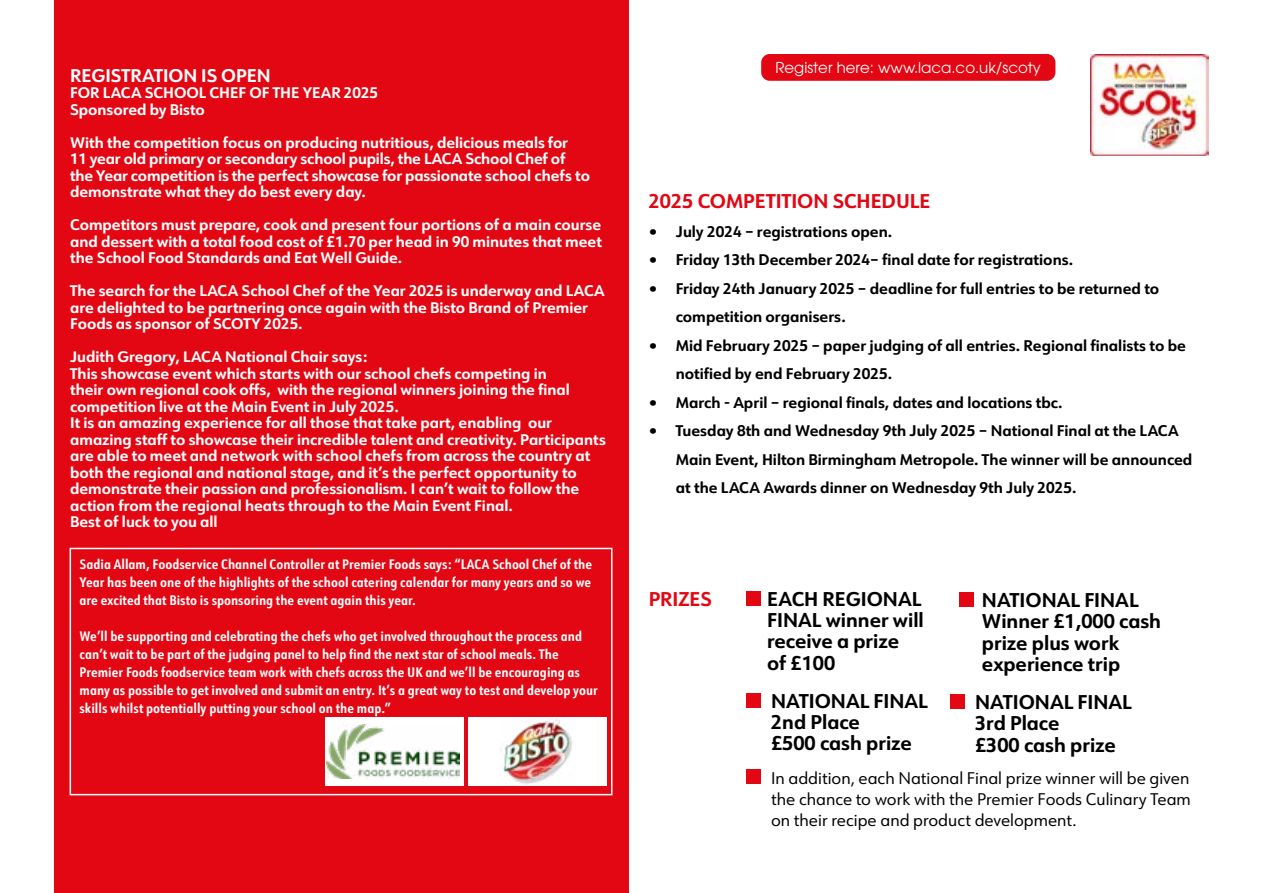
<style>
.page{position:relative;width:1263px;height:893px;background:#fff}
.page>*{position:absolute;margin:0;border:0;box-sizing:border-box;transform-origin:0 0}
.t1{font:700 19.5px/21.1px "URW Form";color:#000}
.t2{font:700 19.5px "URW Form";color:#e30613}
.t3{font:700 18px "URW Form";color:#fff}
.t4{font:16.5px/21.1px "URW Form";color:#000;text-align:justify}
.t5{font:700 15.15px/28.5px "URW Form";color:#000}
.t6{font:700 15px/16.5px "URW Form";color:#fff}
.t7{font:15px "ITC Avant Garde Pro";color:#fff}
.t8{font:700 13.5px/18px "URW Form Cond";color:#fff;text-align:justify}
</style>
<div class="page">
<div style="left:54px;top:0;width:574px;height:893px;background:#e30613"></div>
<div style="left:70px;top:548px;width:542px;height:247px;border:2px solid #fff"></div>
<div style="left:761px;top:54px;width:294px;height:27px;background:#e30613;border-radius:9px"></div>
<div style="left:746px;top:591px;width:15px;height:15px;background:#e30613"></div>
<div style="left:959px;top:592px;width:15px;height:15px;background:#e30613"></div>
<div style="left:746px;top:693px;width:15px;height:15px;background:#e30613"></div>
<div style="left:950px;top:694px;width:15px;height:15px;background:#e30613"></div>
<div style="left:325px;top:717px;width:138px;height:68px;background:#fff"></div>
<img style="left:327px;top:724px;width:133px;height:54px">
<div style="left:469px;top:717px;width:138px;height:68px;background:#fff"></div>
<img style="left:500px;top:719px;width:72px;height:65px">
<div style="left:746px;top:769px;width:15px;height:15px;background:#e30613"></div>
<img style="left:1091px;top:54px;width:118px;height:102px">
<p class="t3" style="left:70px;top:63px;width:202px">REGISTRATION IS OPEN</p>
<p class="t6" style="left:70px;top:84px;width:310px">FOR LACA SCHOOL CHEF OF THE YEAR 2025<br>Sponsored by Bisto</p>
<p class="t6" style="left:70px;top:134px;width:521px">With the competition focus on producing nutritious, delicious meals for<br>11 year old primary or secondary school pupils, the LACA School Chef of the Year competition is the perfect showcase for passionate school chefs to demonstrate what they do best every day.</p>
<p class="t6" style="left:70px;top:216px;width:533px;text-align:justify">Competitors must prepare, cook and present four portions of a main course and dessert with a total food cost of £1.70 per head in 90 minutes that meet the School Food Standards and Eat Well Guide.</p>
<p class="t6" style="left:70px;top:282px;width:536px">The search for the LACA School Chef of the Year 2025 is underway and LACA are delighted to be partnering once again with the Bisto Brand of Premier<br>Foods as sponsor of SCOTY 2025.</p>
<p class="t6" style="left:70px;top:348px;width:537px">Judith Gregory, LACA National Chair says:<br>This showcase event which starts with our school chefs competing in<br>their own regional cook offs, with the regional winners joining the final competition live at the Main Event in July 2025.<br>It is an amazing experience for all those that take part, enabling our amazing staff to showcase their incredible talent and creativity. Participants are able to meet and network with school chefs from across the country at both the regional and national stage, and it’s the perfect opportunity to demonstrate their passion and professionalism. I can’t wait to follow the action from the regional heats through to the Main Event Final.<br>Best of luck to you all</p>
<p class="t8" style="left:80px;top:554px;width:514px">Sadia Allam, Foodservice Channel Controller at Premier Foods says: “LACA School Chef of the Year has been one of the highlights of the school catering calendar for many years and so we are excited that Bisto is sponsoring the event again this year.</p>
<p class="t8" style="left:80px;top:626px;width:520px;text-align:left">We’ll be supporting and celebrating the chefs who get involved throughout the process and can’t wait to be part of the judging panel to help find the next star of school meals. The Premier Foods foodservice team work with chefs across the UK and we’ll be encouraging as many as possible to get involved and submit an entry. It’s a great way to test and develop your skills whilst potentially putting your school on the map.”</p>
<p class="t7" style="left:775px;top:58px;width:267px">Register here: www.laca.co.uk/scoty</p>
<h1 class="t2" style="left:649px;top:188px;width:283px">2025 COMPETITION SCHEDULE</h1>
<p class="t5" style="left:649px;top:217px;width:245px">• July 2024 – registrations open.</p>
<p class="t5" style="left:649px;top:245px;width:426px">• Friday 13th December 2024– final date for registrations.</p>
<p class="t5" style="left:676px;top:274px;width:485px;text-indent:-27px">• Friday 24th January 2025 – deadline for full entries to be returned to competition organisers.</p>
<p class="t5" style="left:676px;top:331px;width:512px;text-indent:-27px">• Mid February 2025 – paper judging of all entries. Regional finalists to be notified by end February 2025.</p>
<p class="t5" style="left:649px;top:388px;width:415px">• March - April – regional finals, dates and locations tbc.</p>
<p class="t5" style="left:676px;top:416px;width:518px;text-indent:-27px">• Tuesday 8th and Wednesday 9th July 2025 – National Final at the LACA<br>Main Event, Hilton Birmingham Metropole. The winner will be announced at the LACA Awards dinner on Wednesday 9th July 2025.</p>
<h1 class="t2" style="left:649px;top:585px;width:64px">PRIZES</h1>
<h1 class="t1" style="left:767px;top:588px;width:158px">EACH REGIONAL<br>FINAL winner will receive a prize<br>of £100</h1>
<h1 class="t1" style="left:982px;top:589px;width:181px">NATIONAL FINAL<br>Winner £1,000 cash prize plus work experience trip</h1>
<h1 class="t1" style="left:771px;top:689px;width:158px">NATIONAL FINAL<br>2nd Place<br>£500 cash prize</h1>
<h1 class="t1" style="left:975px;top:691px;width:158px">NATIONAL FINAL<br>3rd Place<br>£300 cash prize</h1>
<p class="t4" style="left:771px;top:767px;width:421px">In addition, each National Final prize winner will be given the chance to work with the Premier Foods Culinary Team on their recipe and product development.</p>
</div>
